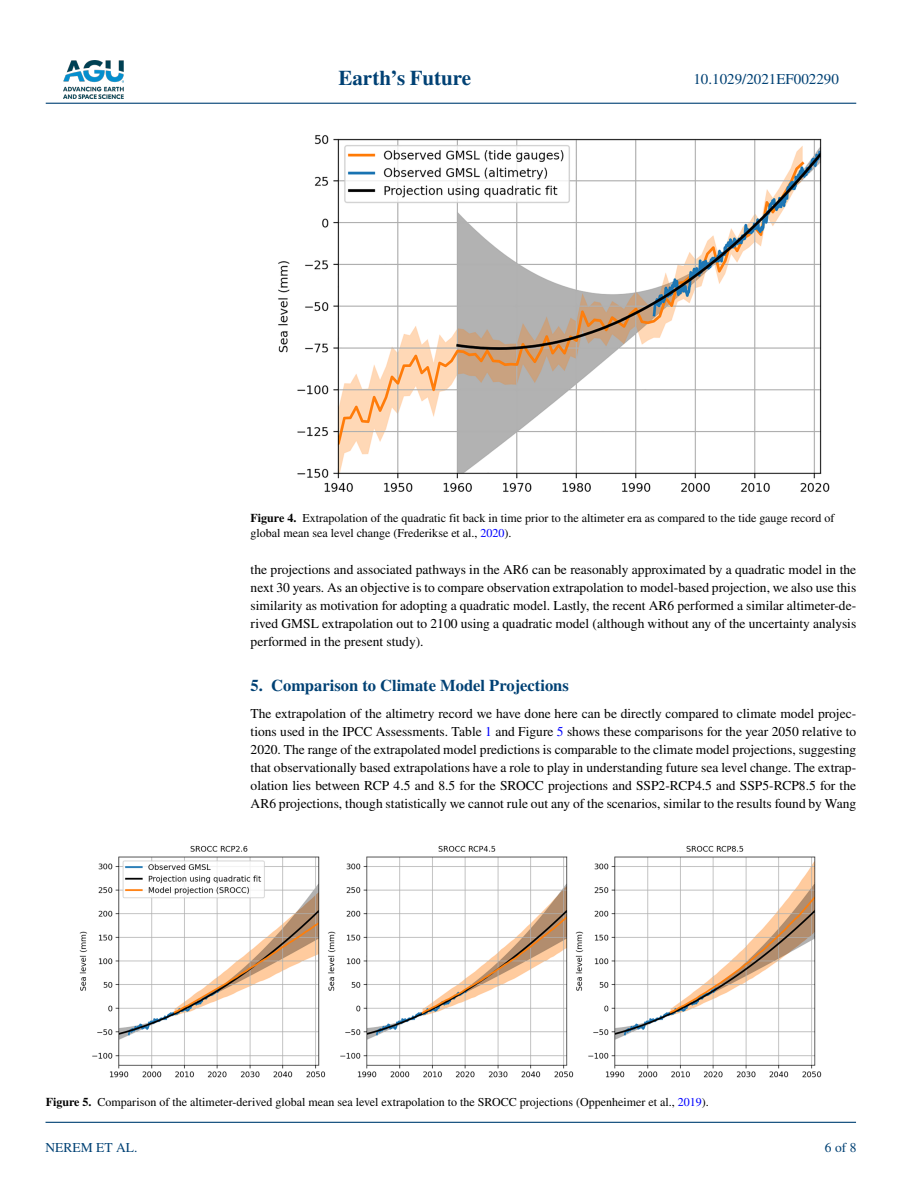
<style>
.page{position:relative;width:902px;height:1183px;background:#fff}
.page>*{position:absolute;margin:0;border:0;box-sizing:border-box;transform-origin:0 0}
.t1{font:700 21px "STIX";color:#004174}
.t2{font:700 16.5px "STIX";color:#004174}
.t3{font:15px "STIX";color:#004174}
.t4{font:13.5px/18px "STIX";color:#000;text-align:justify}
.t5{font:13.5px "STIX";color:#004174}
.t6{font:12px/15px "STIX";color:#000}
.s1{font-weight:700}
.s2{color:#00f}
</style>
<div class="page">
<img style="left:63px;top:60px;width:60px;height:39px">
<hr style="left:46px;top:103px;width:810px;height:1px;background:#004174">
<hr style="left:45px;top:1121px;width:810px;height:1px;background:#004174">
<img style="left:278px;top:135px;width:552px;height:357px">
<img style="left:79px;top:845px;width:742px;height:232px">
<h1 class="t1" style="left:338px;top:66px;width:134px">Earth’s Future</h1>
<p class="t3" style="left:693px;top:69px;width:147px">10.1029/2021EF002290</p>
<p class="t6" style="left:250px;top:510px;width:585px"><span class="s1">Figure 4.</span> Extrapolation of the quadratic fit back in time prior to the altimeter era as compared to the tide gauge record of global mean sea level change (Frederikse et al., <span class="s2">2020</span>).</p>
<p class="t4" style="left:250px;top:561px;width:607px">the projections and associated pathways in the AR6 can be reasonably approximated by a quadratic model in the next 30 years. As an objective is to compare observation extrapolation to model-based projection, we also use this similarity as motivation for adopting a quadratic model. Lastly, the recent AR6 performed a similar altimeter-de&shy;rived GMSL extrapolation out to 2100 using a quadratic model (although without any of the uncertainty analysis performed in the present study).</p>
<p class="t2" style="left:250px;top:675px;width:320px">5. Comparison to Climate Model Projections</p>
<p class="t4" style="left:250px;top:705px;width:607px">The extrapolation of the altimetry record we have done here can be directly compared to climate model projec&shy;tions used in the IPCC Assessments. Table <span class="s2">1</span> and Figure <span class="s2">5</span> shows these comparisons for the year 2050 relative to 2020. The range of the extrapolated model predictions is comparable to the climate model projections, suggesting that observationally based extrapolations have a role to play in understanding future sea level change. The extrap&shy;olation lies between RCP 4.5 and 8.5 for the SROCC projections and SSP2-RCP4.5 and SSP5-RCP8.5 for the AR6 projections, though statistically we cannot rule out any of the scenarios, similar to the results found by Wang</p>
<p class="t6" style="left:46px;top:1095px;width:664px"><span class="s1">Figure 5.</span> Comparison of the altimeter-derived global mean sea level extrapolation to the SROCC projections (Oppenheimer et al., <span class="s2">2019</span>).</p>
<p class="t5" style="left:45px;top:1138px;width:93px">NEREM ET AL.</p>
<p class="t5" style="left:824px;top:1138px;width:33px">6 of 8</p>
</div>
